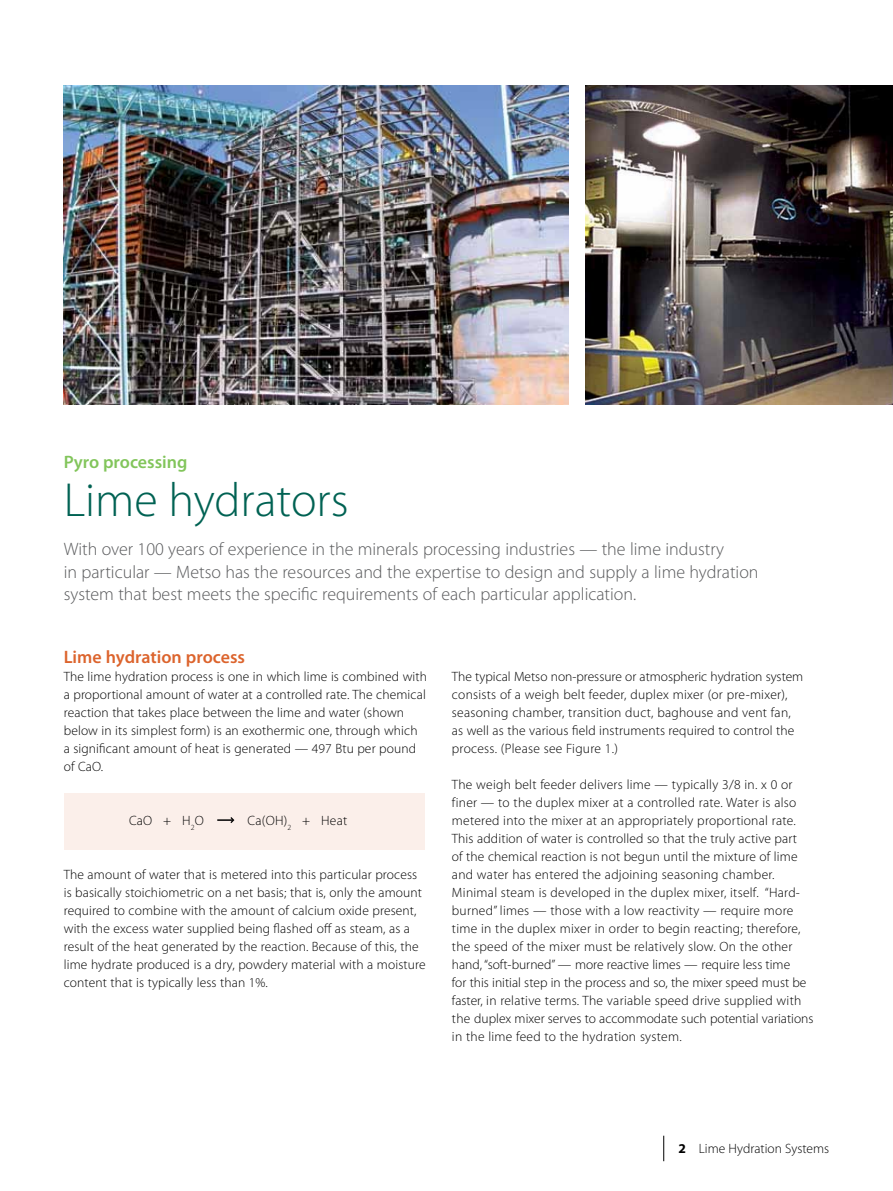
<style>
.page{position:relative;width:893px;height:1191px;background:#fff}
.page>*{position:absolute;margin:0;border:0;box-sizing:border-box;transform-origin:0 0}
.t1{font:300 48px "Myriad Pro";color:#006253}
.t2{font:300 18px/22.5px "Myriad Pro";color:#58595b}
.t3{font:600 18px "Myriad Pro";color:#dc642d}
.t4{font:600 18px "Myriad Pro";color:#82c55b}
.t5{font:300 13.5px/18px "Myriad Pro";letter-spacing:.01em;color:#000}
.s1{font-weight:700}
</style>
<div class="page">
<svg style="left:663px;top:1135px;width:1px;height:26px"></svg>
<img style="left:64px;top:85px;width:504px;height:319px">
<img style="left:585px;top:85px;width:308px;height:319px">
<div style="left:64px;top:793px;width:360px;height:56px;background:#fbefea"></div>
<svg style="left:217px;top:817px;width:17px;height:6px"></svg>
<h2 class="t4" style="left:64px;top:450px;width:125px">Pyro processing</h2>
<h1 class="t1" style="left:64px;top:471px;width:286px">Lime hydrators</h1>
<p class="t2" style="left:64px;top:538px;width:696px">With over 100 years of experience in the minerals processing industries — the lime industry<br>in particular — Metso has the resources and the expertise to design and supply a lime hydration system that best meets the specific requirements of each particular application.</p>
<h2 class="t3" style="left:64px;top:646px;width:183px">Lime hydration process</h2>
<p class="t5" style="left:64px;top:667px;width:365px">The lime hydration process is one in which lime is combined with a proportional amount of water at a controlled rate. The chemical reaction that takes place between the lime and water (shown below in its simplest form) is an exothermic one, through which a significant amount of heat is generated — 497 Btu per pound of CaO.</p>
<p class="t5" style="left:129px;top:811px;width:76px">CaO + H<sub>2</sub>O</p>
<p class="t5" style="left:248px;top:811px;width:101px">Ca(OH)<sub>2</sub> + Heat</p>
<p class="t5" style="left:64px;top:865px;width:363px">The amount of water that is metered into this particular process is basically stoichiometric on a net basis; that is, only the amount required to combine with the amount of calcium oxide present, with the excess water supplied being flashed off as steam, as a result of the heat generated by the reaction. Because of this, the lime hydrate produced is a dry, powdery material with a moisture content that is typically less than 1%.</p>
<p class="t5" style="left:452px;top:667px;width:353px">The typical Metso non-pressure or atmospheric hydration system consists of a weigh belt feeder, duplex mixer (or pre-mixer), seasoning chamber, transition duct, baghouse and vent fan, as well as the various field instruments required to control the process. (Please see Figure 1.)</p>
<p class="t5" style="left:452px;top:775px;width:363px">The weigh belt feeder delivers lime — typically 3/8 in. x 0 or finer — to the duplex mixer at a controlled rate. Water is also metered into the mixer at an appropriately proportional rate.<br>This addition of water is controlled so that the truly active part<br>of the chemical reaction is not begun until the mixture of lime and water has entered the adjoining seasoning chamber.<br>Minimal steam is developed in the duplex mixer, itself. “Hard&shy;burned” limes — those with a low reactivity — require more time in the duplex mixer in order to begin reacting; therefore, the speed of the mixer must be relatively slow. On the other hand, “soft-burned” — more reactive limes — require less time<br>for this initial step in the process and so, the mixer speed must be faster, in relative terms. The variable speed drive supplied with the duplex mixer serves to accommodate such potential variations in the lime feed to the hydration system.</p>
<p class="t5" style="left:678px;top:1139px;width:152px"><span class="s1">2</span> Lime Hydration Systems</p>
</div>
